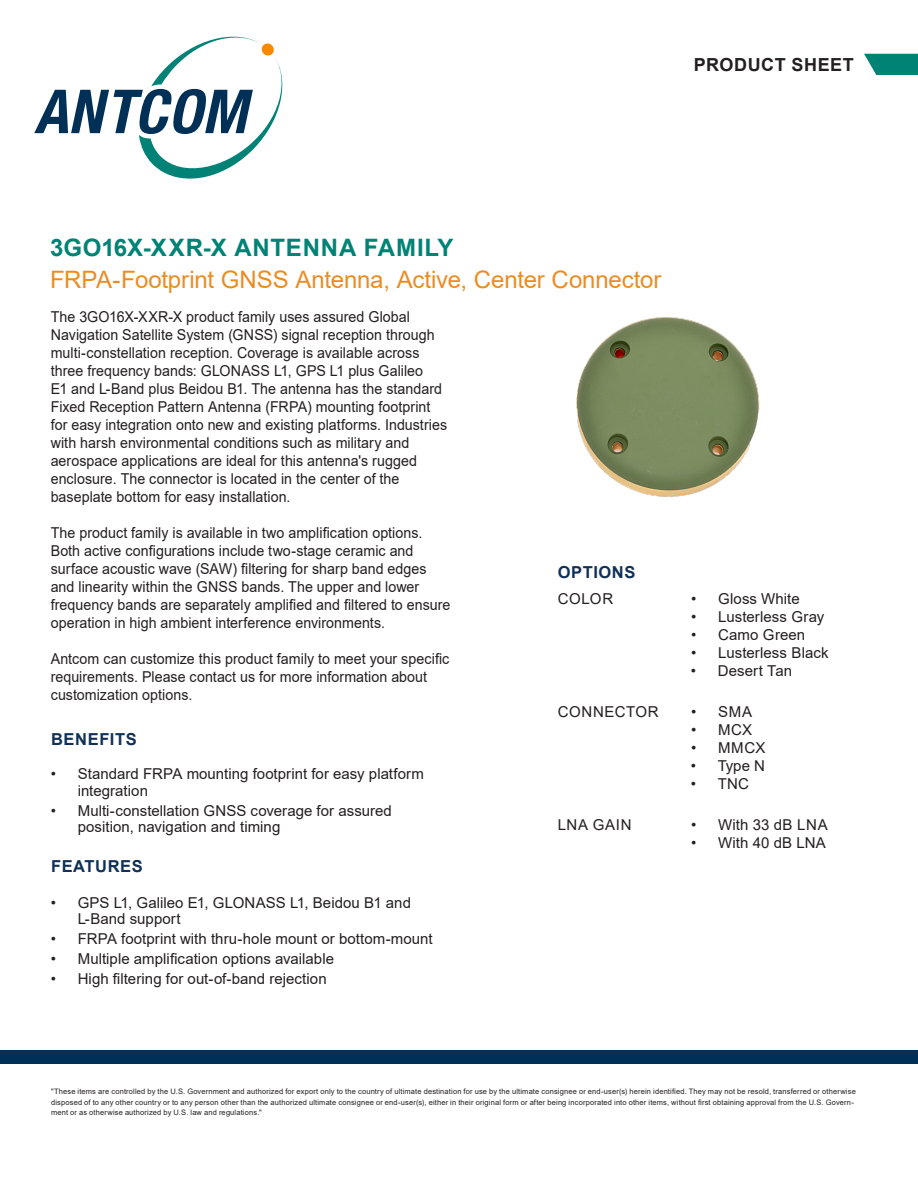
<style>
.page{position:relative;width:918px;height:1188px;background:#fff}
.page>*{position:absolute;margin:0;border:0;box-sizing:border-box;transform-origin:0 0}
.t1{font:24px "Arial";letter-spacing:-.005em;color:#eb8c23}
.t2{font:700 24px "Arial";letter-spacing:.03em;color:#008375}
.t3{font:700 18px "Arial";letter-spacing:.03em;color:#231f20}
.t4{font:700 16.5px "Arial";letter-spacing:.035em;color:#113056}
.t5{font:15px/18px "Arial";letter-spacing:.005em;color:#231f20;scale:.95 1}
.t6{font:15px/16.5px "Arial";letter-spacing:.005em;color:#231f20}
.t7{font:15px "Arial";letter-spacing:.025em;color:#231f20}
.t8{font:15px "Arial";letter-spacing:.045em;color:#231f20}
.t9{font:7.5px/10.5px "Arial";letter-spacing:.02em;color:#231f20}
</style>
<div class="page">
<svg style="left:864px;top:54px;width:54px;height:21px"></svg>
<svg style="left:34px;top:37px;width:248px;height:142px"></svg>
<div style="left:0;top:1050px;width:918px;height:14px;background:#003057"></div>
<img style="left:576px;top:317px;width:183px;height:180px">
<p class="t3" style="left:694px;top:52px;width:161px">PRODUCT SHEET</p>
<h1 class="t2" style="left:50px;top:231px;width:405px">3GO16X-XXR-X ANTENNA FAMILY</h1>
<h1 class="t1" style="left:50px;top:263px;width:613px">FRPA-Footprint GNSS Antenna, Active, Center Connector</h1>
<p class="t5" style="left:51px;top:308px;width:419px">The 3GO16X-XXR-X product family uses assured Global Navigation Satellite System (GNSS) signal reception through multi-constellation reception. Coverage is available across three frequency bands: GLONASS L1, GPS L1 plus Galileo<br>E1 and L-Band plus Beidou B1. The antenna has the standard Fixed Reception Pattern Antenna (FRPA) mounting footprint for easy integration onto new and existing platforms. Industries with harsh environmental conditions such as military and aerospace applications are ideal for this antenna's rugged enclosure. The connector is located in the center of the baseplate bottom for easy installation.</p>
<p class="t5" style="left:51px;top:524px;width:422px">The product family is available in two amplification options.<br>Both active configurations include two-stage ceramic and surface acoustic wave (SAW) filtering for sharp band edges and linearity within the GNSS bands. The upper and lower frequency bands are separately amplified and filtered to ensure operation in high ambient interference environments.</p>
<p class="t5" style="left:51px;top:650px;width:421px">Antcom can customize this product family to meet your specific requirements. Please contact us for more information about customization options.</p>
<p class="t4" style="left:51px;top:727px;width:87px">BENEFITS</p>
<p class="t6" style="left:78px;top:766px;width:348px;text-indent:-27px">• Standard FRPA mounting footprint for easy platform integration</p>
<p class="t6" style="left:78px;top:802px;width:316px;text-indent:-27px">• Multi-constellation GNSS coverage for assured position, navigation and timing</p>
<p class="t4" style="left:51px;top:854px;width:93px">FEATURES</p>
<p class="t6" style="left:78px;top:894px;width:335px;text-indent:-27px">• GPS L1, Galileo E1, GLONASS L1, Beidou B1 and<br>L-Band support</p>
<p class="t6" style="left:51px;top:931px;width:383px">• FRPA footprint with thru-hole mount or bottom-mount</p>
<p class="t6" style="left:51px;top:950px;width:285px">• Multiple amplification options available</p>
<p class="t6" style="left:51px;top:970px;width:278px">• High filtering for out-of-band rejection</p>
<p class="t4" style="left:558px;top:560px;width:79px">OPTIONS</p>
<p class="t6" style="left:558px;top:590px;width:57px">COLOR</p>
<p class="t6" style="left:691px;top:590px;width:110px">• Gloss White</p>
<p class="t6" style="left:691px;top:608px;width:135px">• Lusterless Gray</p>
<p class="t6" style="left:691px;top:626px;width:116px">• Camo Green</p>
<p class="t6" style="left:691px;top:644px;width:139px">• Lusterless Black</p>
<p class="t6" style="left:691px;top:662px;width:103px">• Desert Tan</p>
<p class="t8" style="left:558px;top:701px;width:103px">CONNECTOR</p>
<p class="t6" style="left:691px;top:703px;width:62px">• SMA</p>
<p class="t6" style="left:691px;top:721px;width:63px">• MCX</p>
<p class="t6" style="left:691px;top:739px;width:76px">• MMCX</p>
<p class="t6" style="left:691px;top:757px;width:76px">• Type N</p>
<p class="t6" style="left:691px;top:775px;width:60px">• TNC</p>
<p class="t6" style="left:558px;top:816px;width:75px">LNA GAIN</p>
<p class="t7" style="left:691px;top:814px;width:138px">• With 33 dB LNA</p>
<p class="t6" style="left:691px;top:834px;width:136px">• With 40 dB LNA</p>
<p class="t9" style="left:51px;top:1086px;width:806px">"These items are controlled by the U.S. Government and authorized for export only to the country of ultimate destination for use by the ultimate consignee or end-user(s) herein identified. They may not be resold, transferred or otherwise disposed of to any other country or to any person other than the authorized ultimate consignee or end-user(s), either in their original form or after being incorporated into other items, without first obtaining approval from the U.S. Govern&shy;ment or as otherwise authorized by U.S. law and regulations."</p>
</div>
